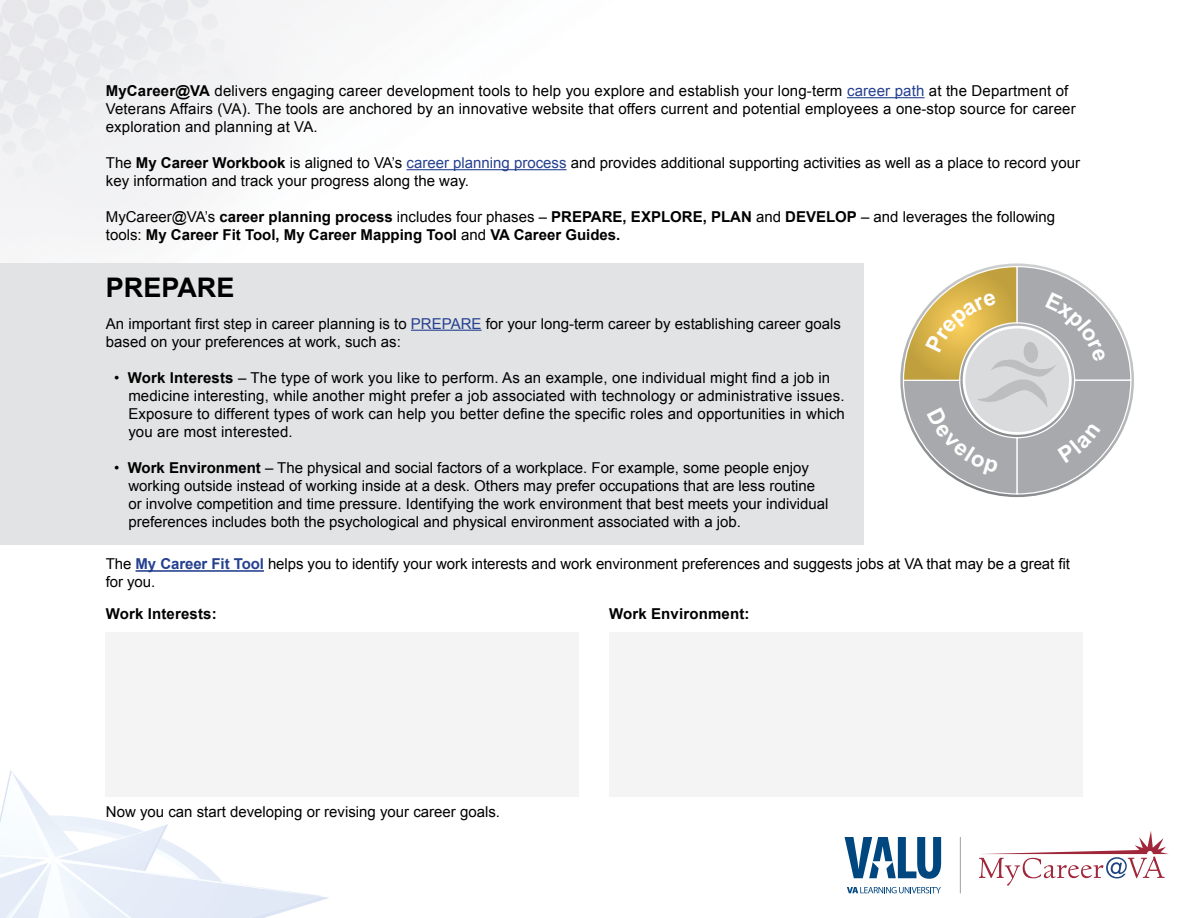
<style>
.page{position:relative;width:1188px;height:918px;background:#fff}
.page>*{position:absolute;margin:0;border:0;box-sizing:border-box;transform-origin:0 0}
.t1{font:700 27px "Arial";color:#000}
.t2{font:15px/18px "Arial";color:#000}
.t3{font:700 15px/18px "Arial";color:#000}
.s1{font-weight:700}
.s2{color:#25408f}
.s3{font-weight:400}
.s4{font-weight:700;color:#25408f}
</style>
<div class="page">
<svg style="left:979px;top:831px;width:190px;height:55px"></svg>
<svg style="left:847px;top:887px;width:94px;height:6px"></svg>
<svg style="left:845px;top:837px;width:96px;height:42px"></svg>
<hr style="left:960px;top:837px;width:1px;height:56px;background:#9fa1a4">
<svg style="left:0;top:772px;width:322px;height:146px"></svg>
<div style="left:0;top:263px;width:864px;height:281px;background:#e2e3e4"></div>
<svg style="left:900px;top:263px;width:234px;height:234px"></svg>
<hr style="left:847px;top:97px;width:78px;height:1px;background:#25408f">
<hr style="left:407px;top:169px;width:160px;height:1px;background:#25408f">
<hr style="left:411px;top:330px;width:71px;height:1px;background:#25408f">
<hr style="left:136px;top:570px;width:128px;height:2px;background:#25408f">
<div style="left:106px;top:632px;width:473px;height:164px;background:#f4f4f4"></div>
<div style="left:609px;top:632px;width:473px;height:164px;background:#f4f4f4"></div>
<svg style="left:902px;top:265px;width:230px;height:230px"></svg>
<p class="t2" style="left:106px;top:82px;width:971px"><span class="s1">MyCareer@VA</span> delivers engaging career development tools to help you explore and establish your long-term <span class="s2">career path</span> at the Department of<br>Veterans Affairs (VA). The tools are anchored by an innovative website that offers current and potential employees a one-stop source for career exploration and planning at VA.</p>
<p class="t2" style="left:106px;top:154px;width:976px">The <span class="s1">My Career Workbook</span> is aligned to VA’s <span class="s2">career planning process</span> and provides additional supporting activities as well as a place to record your key information and track your progress along the way.</p>
<p class="t3" style="left:106px;top:208px;width:951px"><span class="s3">MyCareer@VA’s</span> career planning process <span class="s3">includes four phases –</span> PREPARE, EXPLORE, PLAN <span class="s3">and</span> DEVELOP <span class="s3">– and leverages the following tools:</span> My Career Fit Tool, My Career Mapping Tool <span class="s3">and</span> VA Career Guides.</p>
<p class="t1" style="left:106px;top:270px;width:130px">PREPARE</p>
<p class="t2" style="left:106px;top:315px;width:737px">An important first step in career planning is to <span class="s2">PREPARE</span> for your long-term career by establishing career goals based on your preferences at work, such as:</p>
<p class="t2" style="left:128px;top:369px;width:718px;text-indent:-14px">• <span class="s1">Work Interests</span> – The type of work you like to perform. As an example, one individual might find a job in medicine interesting, while another might prefer a job associated with technology or administrative issues.<br>Exposure to different types of work can help you better define the specific roles and opportunities in which you are most interested.</p>
<p class="t2" style="left:128px;top:459px;width:702px;text-indent:-14px">• <span class="s1">Work Environment</span> – The physical and social factors of a workplace. For example, some people enjoy working outside instead of working inside at a desk. Others may prefer occupations that are less routine or involve competition and time pressure. Identifying the work environment that best meets your individual preferences includes both the psychological and physical environment associated with a job.</p>
<p class="t2" style="left:106px;top:555px;width:966px">The <span class="s4">My Career Fit Tool</span> helps you to identify your work interests and work environment preferences and suggests jobs at VA that may be a great fit for you.</p>
<p class="t3" style="left:106px;top:605px;width:113px">Work Interests:</p>
<p class="t3" style="left:609px;top:605px;width:142px">Work Environment:</p>
<p class="t2" style="left:106px;top:803px;width:396px">Now you can start developing or revising your career goals.</p>
</div>
